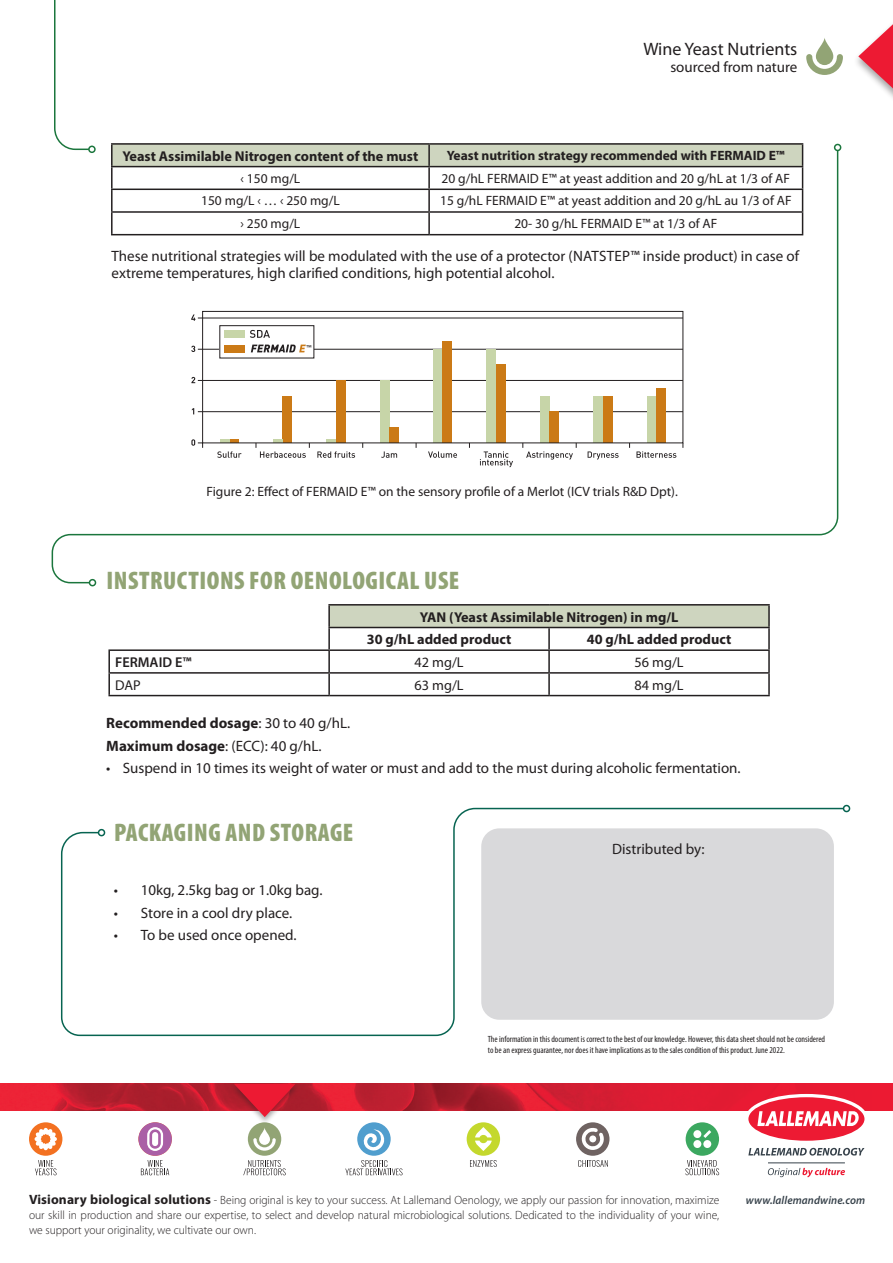
<style>
.page{position:relative;width:893px;height:1263px;background:#fff}
.page>*{position:absolute;margin:0;border:0;box-sizing:border-box;transform-origin:0 0}
.t1{font:900 condensed 25.5px "Myriad Pro";letter-spacing:.02em;color:#92a475}
.t2{font:18px "Myriad Pro";color:#231f20}
.t3{font:15px/16.5px "Myriad Pro";color:#231f20}
.t4{font:700 15px/22.5px "Myriad Pro";color:#231f20}
.t5{font:700 14.25px/22.6px "Myriad Pro";color:#231f20}
.t6{font:14.25px "Myriad Pro";color:#231f20}
.t7{font:600 14.25px "Myriad Pro";color:#231f20}
.t8{font:13.5px "Myriad Pro";color:#231f20}
.t9{font:700 13.5px "Myriad Pro";color:#231f20}
.t10{font:300 12px/15px "Myriad Pro";color:#231f20;text-align:justify;scale:.96 1}
.t11{font:italic 600 11.55px "Myriad Pro";letter-spacing:.01em;color:#36414a;scale:.96 1}
.t12{font:condensed 9px/10.8px "Myriad Pro";color:#231f20}
.t13{font:8.85px "Myriad Pro";color:#231f20}
.s1{font-weight:400}
.s2{font-weight:700;font-size:13.5px}
</style>
<div class="page">
<img style="left:0;top:1084px;width:893px;height:27px">
<hr style="left:768px;top:1162px;width:77px;height:1px;background:#36414a">
<svg style="left:745px;top:1094px;width:123px;height:61px"></svg>
<svg style="left:768px;top:1168px;width:77px;height:9px"></svg>
<div style="left:357px;top:1122px;width:34px;height:34px;background:#509ece;border-radius:50%"></div>
<svg style="left:363px;top:1129px;width:22px;height:22px"></svg>
<svg style="left:141px;top:1160px;width:28px;height:15px"></svg>
<div style="left:138px;top:1122px;width:34px;height:34px;background:#aa5fa6;border-radius:50%"></div>
<svg style="left:147px;top:1127px;width:16px;height:24px"></svg>
<svg style="left:470px;top:1160px;width:27px;height:7px"></svg>
<div style="left:467px;top:1122px;width:33px;height:34px;background:#c4d82d;border-radius:50%"></div>
<svg style="left:475px;top:1127px;width:17px;height:24px"></svg>
<svg style="left:243px;top:1160px;width:43px;height:15px"></svg>
<div style="left:248px;top:1122px;width:33px;height:34px;background:#92a475;border-radius:50%"></div>
<svg style="left:259px;top:1127px;width:11px;height:18px"></svg>
<svg style="left:253px;top:1138px;width:23px;height:13px"></svg>
<svg style="left:35px;top:1160px;width:22px;height:15px"></svg>
<div style="left:29px;top:1122px;width:33px;height:34px;background:#f37121;border-radius:50%"></div>
<svg style="left:35px;top:1128px;width:22px;height:22px"></svg>
<svg style="left:685px;top:1160px;width:34px;height:15px"></svg>
<div style="left:686px;top:1122px;width:33px;height:34px;background:#3ca860;border-radius:50%"></div>
<div style="left:693px;top:1130px;width:8px;height:8px;background:#fff;border-radius:50%"></div>
<div style="left:693px;top:1140px;width:8px;height:8px;background:#fff;border-radius:50%"></div>
<div style="left:703px;top:1140px;width:8px;height:8px;background:#fff;border-radius:50%"></div>
<svg style="left:703px;top:1130px;width:8px;height:8px"></svg>
<svg style="left:578px;top:1160px;width:30px;height:7px"></svg>
<div style="left:576px;top:1122px;width:33px;height:34px;background:#6f6362;border-radius:50%"></div>
<svg style="left:581px;top:1128px;width:23px;height:22px"></svg>
<svg style="left:345px;top:1160px;width:58px;height:15px"></svg>
<div style="left:230px;top:1082px;width:70px;height:43px;background:#231f20;opacity:.4"></div>
<svg style="left:234px;top:1084px;width:62px;height:33px;background:#d73f50"></svg>
<svg style="left:858px;top:24px;width:35px;height:73px"></svg>
<svg style="left:806px;top:38px;width:37px;height:37px"></svg>
<svg style="left:60px;top:807px;width:785px;height:230px"></svg>
<div style="left:98px;top:829px;width:7px;height:7px;border:2px solid #076451;border-radius:50%"></div>
<div style="left:843px;top:805px;width:7px;height:7px;border:2px solid #076451;border-radius:50%"></div>
<svg style="left:54px;top:0;width:36px;height:149px"></svg>
<div style="left:88px;top:146px;width:8px;height:7px;border:2px solid #1b763d;border-radius:50%"></div>
<div style="left:329px;top:605px;width:440px;height:22px;background:#ced5bf"></div>
<hr style="left:548px;top:651px;width:2px;height:21px;background:#231f20">
<hr style="left:768px;top:651px;width:2px;height:21px;background:#231f20">
<hr style="left:108px;top:674px;width:2px;height:21px;background:#231f20">
<hr style="left:329px;top:672px;width:220px;height:2px;background:#231f20">
<hr style="left:328px;top:674px;width:2px;height:21px;background:#231f20">
<hr style="left:549px;top:672px;width:221px;height:2px;background:#231f20">
<hr style="left:548px;top:674px;width:2px;height:21px;background:#231f20">
<hr style="left:768px;top:674px;width:2px;height:21px;background:#231f20">
<hr style="left:108px;top:695px;width:221px;height:1px;background:#231f20">
<hr style="left:329px;top:695px;width:220px;height:1px;background:#231f20">
<hr style="left:549px;top:695px;width:221px;height:1px;background:#231f20">
<hr style="left:328px;top:604px;width:221px;height:1px;background:#231f20">
<hr style="left:328px;top:605px;width:2px;height:22px;background:#231f20">
<hr style="left:549px;top:604px;width:221px;height:1px;background:#231f20">
<hr style="left:768px;top:605px;width:2px;height:22px;background:#231f20">
<hr style="left:328px;top:627px;width:221px;height:1px;background:#231f20">
<hr style="left:328px;top:628px;width:2px;height:21px;background:#231f20">
<hr style="left:549px;top:627px;width:221px;height:1px;background:#231f20">
<hr style="left:548px;top:628px;width:2px;height:21px;background:#231f20">
<hr style="left:768px;top:628px;width:2px;height:21px;background:#231f20">
<hr style="left:329px;top:649px;width:220px;height:2px;background:#231f20">
<hr style="left:549px;top:649px;width:221px;height:2px;background:#231f20">
<hr style="left:108px;top:649px;width:221px;height:2px;background:#231f20">
<hr style="left:108px;top:651px;width:2px;height:21px;background:#231f20">
<hr style="left:328px;top:651px;width:2px;height:21px;background:#231f20">
<hr style="left:108px;top:672px;width:221px;height:2px;background:#231f20">
<hr style="left:111px;top:143px;width:318px;height:2px;background:#231f20">
<hr style="left:111px;top:145px;width:2px;height:21px;background:#231f20">
<hr style="left:429px;top:143px;width:374px;height:2px;background:#231f20">
<svg style="left:112px;top:144px;width:691px;height:5px;background:#b6bba8"></svg>
<svg style="left:51px;top:149px;width:788px;height:435px"></svg>
<div style="left:89px;top:579px;width:7px;height:7px;border:2px solid #1b763d;border-radius:50%"></div>
<div style="left:834px;top:144px;width:7px;height:7px;border:2px solid #1b763d;border-radius:50%"></div>
<p class="t2" style="left:643px;top:38px;width:156px">Wine Yeast Nutrients</p>
<p class="t3" style="left:670px;top:58px;width:129px">sourced from nature</p>
<p class="t5" style="left:123px;top:144px;width:297px">Yeast Assimilable Nitrogen content of the must</p>
<p class="t9" style="left:447px;top:147px;width:339px">Yeast nutrition strategy recommended with FERMAID E™</p>
<p class="t8" style="left:241px;top:170px;width:61px">‹ 150 mg/L</p>
<p class="t8" style="left:442px;top:170px;width:350px">20 g/hL FERMAID E™ at yeast addition and 20 g/hL at 1/3 of AF</p>
<p class="t8" style="left:201px;top:193px;width:140px">150 mg/L ‹ … ‹ 250 mg/L</p>
<p class="t8" style="left:440px;top:193px;width:353px">15 g/hL FERMAID E™ at yeast addition and 20 g/hL au 1/3 of AF</p>
<p class="t8" style="left:241px;top:215px;width:61px">› 250 mg/L</p>
<p class="t8" style="left:514px;top:215px;width:205px">20- 30 g/hL FERMAID E™ at 1/3 of AF</p>
<p class="t3" style="left:112px;top:248px;width:689px">These nutritional strategies will be modulated with the use of a protector (NATSTEP™ inside product) in case of extreme temperatures, high clarified conditions, high potential alcohol.</p>
<p class="t13" style="left:306px;top:342px;width:7px">™</p>
<p class="t8" style="left:207px;top:483px;width:473px">Figure 2: Effect of FERMAID E™ on the sensory profile of a Merlot (ICV trials R&amp;D Dpt).</p>
<h1 class="t1" style="left:107px;top:564px;width:354px">INSTRUCTIONS FOR OENOLOGICAL USE</h1>
<p class="t5" style="left:367px;top:605px;width:313px;text-indent:53px">YAN (Yeast Assimilable Nitrogen) in mg/L<br>30 g/hL added product</p>
<p class="t5" style="left:587px;top:628px;width:146px">40 g/hL added product</p>
<p class="t7" style="left:115px;top:653px;width:78px">FERMAID E™</p>
<p class="t6" style="left:415px;top:653px;width:51px">42 mg/L</p>
<p class="t6" style="left:634px;top:653px;width:51px">56 mg/L</p>
<p class="t6" style="left:115px;top:676px;width:27px">DAP</p>
<p class="t6" style="left:415px;top:676px;width:51px">63 mg/L</p>
<p class="t6" style="left:634px;top:676px;width:51px">84 mg/L</p>
<p class="t4" style="left:106px;top:711px;width:245px">Recommended dosage<span class="s1">: 30 to 40 g/hL.<br></span>Maximum dosage<span class="s1">: (ECC): 40 g/hL.</span></p>
<p class="t3" style="left:106px;top:760px;width:636px">• Suspend in 10 times its weight of water or must and add to the must during alcoholic fermentation.</p>
<h1 class="t1" style="left:114px;top:816px;width:241px">PACKAGING AND STORAGE</h1>
<p class="t3" style="left:114px;top:882px;width:210px">• 10kg, 2.5kg bag or 1.0kg bag.</p>
<p class="t3" style="left:114px;top:904px;width:180px">• Store in a cool dry place.</p>
<p class="t3" style="left:114px;top:927px;width:184px">• To be used once opened.</p>
<p class="t3" style="left:612px;top:840px;width:94px">Distributed by:</p>
<p class="t12" style="left:488px;top:1033px;width:339px">The information in this document is correct to the best of our knowledge. However, this data sheet should not be considered to be an express guarantee, nor does it have implications as to the sales condition of this product. June 2022.</p>
<p class="t10" style="left:29px;top:1193px;width:720px"><span class="s2">Visionary biological solutions</span> - Being original is key to your success. At Lallemand Oenology, we apply our passion for innovation, maximize our skill in production and share our expertise, to select and develop natural microbiological solutions. Dedicated to the individuality of your wine, we support your originality, we cultivate our own.</p>
<p class="t11" style="left:746px;top:1193px;width:126px">www.lallemandwine.com</p>
</div>
